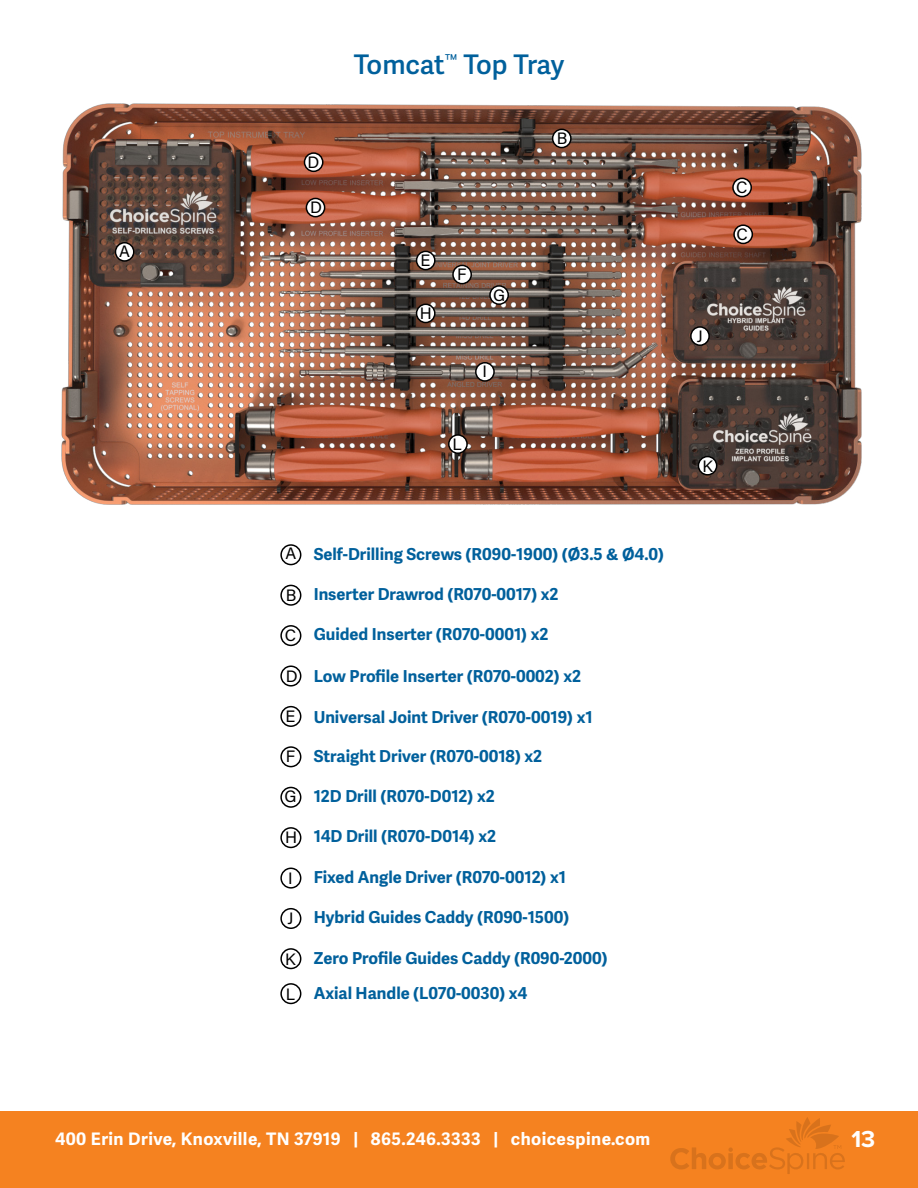
<style>
.page{position:relative;width:918px;height:1188px;background:#fff}
.page>*{position:absolute;margin:0;border:0;box-sizing:border-box;transform-origin:0 0}
.t1{font:600 27px "Adelle Sans";letter-spacing:-.015em;color:#00609c}
.t2{font:700 24px "Proxima Nova";color:#fff}
.t3{font:700 17.25px "Adelle Sans";letter-spacing:.025em;color:#fff}
.t4{font:700 16.5px/35px "Adelle Sans";color:#00609c}
.t5{font:16.5px/35px "Acumin Pro";color:#000}
</style>
<div class="page">
<div style="left:0;top:1111px;width:918px;height:77px;background:#f58220"></div>
<svg style="left:670px;top:1117px;width:175px;height:57px"></svg>
<img style="left:62px;top:104px;width:799px;height:401px">
<div style="left:280px;top:948px;width:21px;height:21px;border:2px solid #000;border-radius:50%"></div>
<div style="left:280px;top:983px;width:21px;height:21px;border:2px solid #000;border-radius:50%"></div>
<div style="left:280px;top:665px;width:21px;height:22px;border:2px solid #000;border-radius:50%"></div>
<div style="left:280px;top:746px;width:21px;height:21px;border:2px solid #000;border-radius:50%"></div>
<div style="left:280px;top:787px;width:21px;height:21px;border:2px solid #000;border-radius:50%"></div>
<div style="left:280px;top:827px;width:21px;height:21px;border:2px solid #000;border-radius:50%"></div>
<div style="left:280px;top:868px;width:21px;height:21px;border:2px solid #000;border-radius:50%"></div>
<div style="left:280px;top:908px;width:21px;height:21px;border:2px solid #000;border-radius:50%"></div>
<div style="left:280px;top:625px;width:21px;height:21px;border:2px solid #000;border-radius:50%"></div>
<div style="left:280px;top:585px;width:21px;height:21px;border:2px solid #000;border-radius:50%"></div>
<div style="left:280px;top:706px;width:21px;height:21px;border:2px solid #000;border-radius:50%"></div>
<div style="left:280px;top:544px;width:21px;height:21px;border:2px solid #000;border-radius:50%"></div>
<div style="left:476px;top:363px;width:18px;height:18px;background:#fff;border-radius:50%"></div>
<div style="left:475px;top:362px;width:20px;height:20px;border:2px solid #000;border-radius:50%"></div>
<div style="left:453px;top:265px;width:18px;height:19px;background:#fff;border-radius:50%"></div>
<div style="left:452px;top:265px;width:20px;height:19px;border:2px solid #000;border-radius:50%"></div>
<div style="left:490px;top:286px;width:18px;height:18px;background:#fff;border-radius:50%"></div>
<div style="left:489px;top:285px;width:20px;height:20px;border:2px solid #000;border-radius:50%"></div>
<div style="left:417px;top:304px;width:18px;height:19px;background:#fff;border-radius:50%"></div>
<div style="left:416px;top:304px;width:20px;height:19px;border:2px solid #000;border-radius:50%"></div>
<div style="left:691px;top:327px;width:18px;height:18px;background:#fff;border-radius:50%"></div>
<div style="left:690px;top:326px;width:20px;height:20px;border:2px solid #000;border-radius:50%"></div>
<div style="left:698px;top:457px;width:19px;height:18px;background:#fff;border-radius:50%"></div>
<div style="left:698px;top:456px;width:19px;height:20px;border:2px solid #000;border-radius:50%"></div>
<div style="left:449px;top:435px;width:18px;height:18px;background:#fff;border-radius:50%"></div>
<div style="left:448px;top:434px;width:20px;height:20px;border:2px solid #000;border-radius:50%"></div>
<div style="left:734px;top:225px;width:18px;height:18px;background:#fff;border-radius:50%"></div>
<div style="left:733px;top:224px;width:20px;height:20px;border:2px solid #000;border-radius:50%"></div>
<div style="left:733px;top:178px;width:18px;height:19px;background:#fff;border-radius:50%"></div>
<div style="left:732px;top:178px;width:20px;height:19px;border:2px solid #000;border-radius:50%"></div>
<div style="left:417px;top:251px;width:18px;height:19px;background:#fff;border-radius:50%"></div>
<div style="left:416px;top:251px;width:20px;height:19px;border:2px solid #000;border-radius:50%"></div>
<div style="left:553px;top:129px;width:18px;height:19px;background:#fff;border-radius:50%"></div>
<div style="left:552px;top:129px;width:20px;height:19px;border:2px solid #000;border-radius:50%"></div>
<div style="left:116px;top:243px;width:18px;height:18px;background:#fff;border-radius:50%"></div>
<div style="left:115px;top:242px;width:19px;height:20px;border:2px solid #000;border-radius:50%"></div>
<div style="left:306px;top:198px;width:19px;height:19px;background:#fff;border-radius:50%"></div>
<div style="left:306px;top:198px;width:19px;height:19px;border:2px solid #000;border-radius:50%"></div>
<div style="left:305px;top:153px;width:18px;height:18px;background:#fff;border-radius:50%"></div>
<div style="left:304px;top:152px;width:19px;height:20px;border:2px solid #000;border-radius:50%"></div>
<h1 class="t1" style="left:354px;top:49px;width:212px">Tomcat<sup>™</sup> Top Tray</h1>
<p class="t5" style="left:119px;top:233px;width:12px">A</p>
<p class="t5" style="left:557px;top:120px;width:12px">B</p>
<p class="t5" style="left:308px;top:144px;width:13px">D</p>
<p class="t5" style="left:736px;top:169px;width:13px">C</p>
<p class="t5" style="left:310px;top:189px;width:13px">D</p>
<p class="t5" style="left:737px;top:216px;width:13px">C</p>
<p class="t5" style="left:421px;top:242px;width:11px">E</p>
<p class="t5" style="left:457px;top:256px;width:11px">F</p>
<p class="t5" style="left:493px;top:277px;width:14px">G</p>
<p class="t5" style="left:420px;top:295px;width:14px">H</p>
<p class="t5" style="left:697px;top:318px;width:8px">J</p>
<p class="t5" style="left:483px;top:353px;width:6px">I</p>
<p class="t5" style="left:453px;top:426px;width:11px">L</p>
<p class="t5" style="left:702px;top:448px;width:12px">K</p>
<p class="t5" style="left:286px;top:535px;width:12px">A</p>
<p class="t4" style="left:314px;top:537px;width:352px">Self-Drilling Screws (R090-1900) (Ø3.5 &amp; Ø4.0)</p>
<p class="t5" style="left:286px;top:577px;width:12px">B</p>
<p class="t4" style="left:314px;top:577px;width:246px">Inserter Drawrod (R070-0017) x2</p>
<p class="t5" style="left:285px;top:617px;width:13px">C</p>
<p class="t4" style="left:314px;top:618px;width:236px">Guided Inserter (R070-0001) x2</p>
<p class="t5" style="left:286px;top:658px;width:13px">D</p>
<p class="t4" style="left:314px;top:659px;width:269px">Low Profile Inserter (R070-0002) x2</p>
<p class="t5" style="left:286px;top:698px;width:11px">E</p>
<p class="t4" style="left:314px;top:700px;width:281px">Universal Joint Driver (R070-0019) x1</p>
<p class="t5" style="left:286px;top:738px;width:11px">F</p>
<p class="t5" style="left:285px;top:779px;width:14px">G</p>
<p class="t5" style="left:285px;top:819px;width:14px">H</p>
<p class="t5" style="left:288px;top:860px;width:6px">I</p>
<p class="t5" style="left:288px;top:900px;width:8px">J</p>
<p class="t4" style="left:314px;top:740px;width:230px">Straight Driver (R070-0018) x2</p>
<p class="t4" style="left:314px;top:779px;width:183px">12D Drill (R070-D012) x2</p>
<p class="t4" style="left:314px;top:819px;width:184px">14D Drill (R070-D014) x2</p>
<p class="t4" style="left:314px;top:860px;width:254px">Fixed Angle Driver (R070-0012) x1</p>
<p class="t4" style="left:314px;top:900px;width:257px">Hybrid Guides Caddy (R090-1500)</p>
<p class="t5" style="left:285px;top:941px;width:12px">K<br>L</p>
<p class="t4" style="left:314px;top:941px;width:296px">Zero Profile Guides Caddy (R090-2000)<br>Axial Handle (L070-0030) x4</p>
<p class="t3" style="left:55px;top:1129px;width:597px">400 Erin Drive, Knoxville, TN 37919 | 865.246.3333 | choicespine.com</p>
<h2 class="t2" style="left:851px;top:1121px;width:25px">13</h2>
</div>
